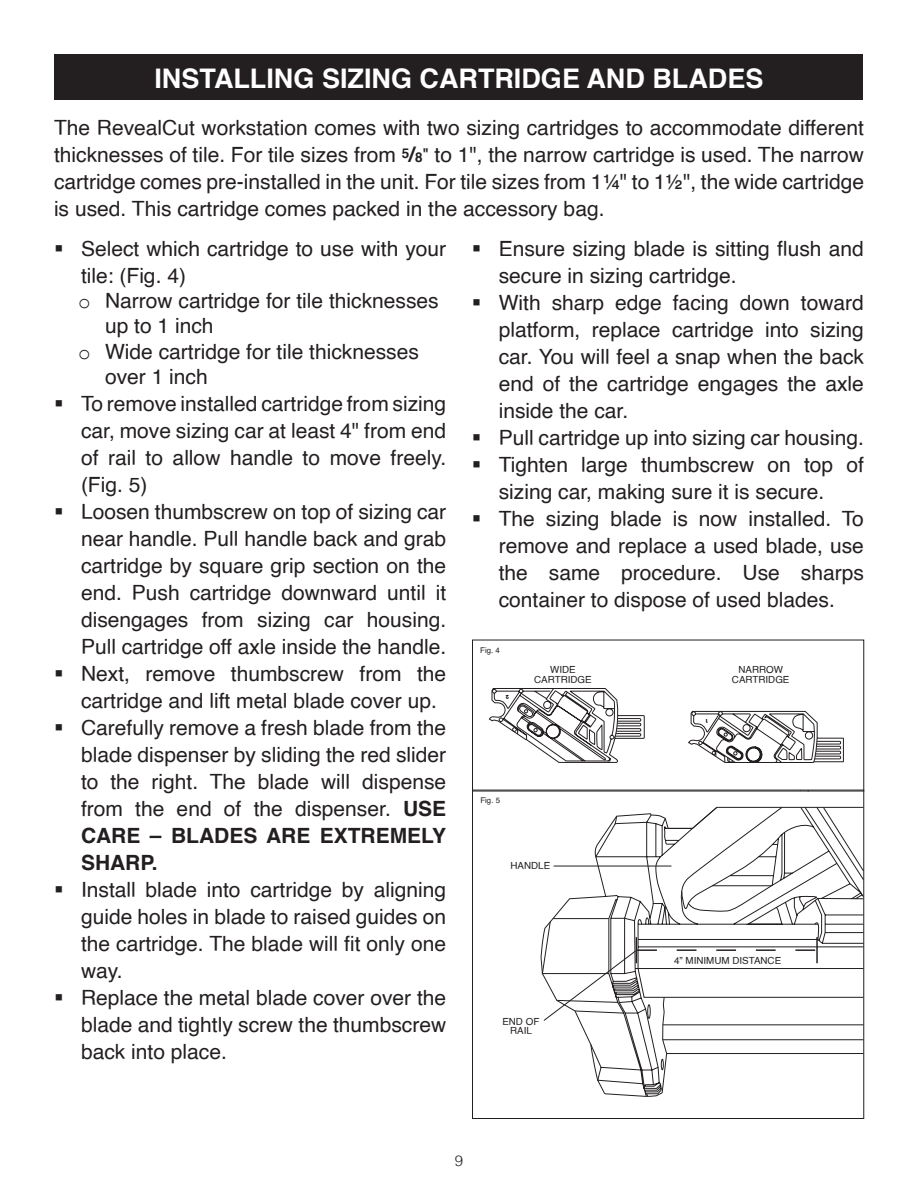
<style>
.page{position:relative;width:918px;height:1188px;background:#fff}
.page>*{position:absolute;margin:0;border:0;box-sizing:border-box;transform-origin:0 0}
.Bkack_Bar{font:700 27px "Helvetica";color:#fff}
.Body_Text{font:21px/27px "Helvetica";color:#231f20;text-align:justify}
.t1{font:300 15px "Helvetica";color:#231f20}
.t2{font:9.75px "Helvetica";color:#231f20}
.t3{font:7.8px "Helvetica";color:#231f20}
.t4{font:6.6px "Myriad Pro";color:#050504}
.t5{font:700 4.95px "Futura";color:#050504}
.s1{font-weight:700}
.s2{font-weight:700;font-size:13.5px}
.s3{font-family:"Courier New"}
</style>
<div class="page">
<div style="left:55px;top:55px;width:808px;height:45px;background:#231f20"></div>
<svg style="left:489px;top:688px;width:355px;height:75px"></svg>
<div style="left:472px;top:640px;width:392px;height:152px;border:1px solid #231f20"></div>
<svg style="left:542px;top:807px;width:320px;height:247px"></svg>
<div style="left:472px;top:790px;width:392px;height:329px;border:1px solid #231f20"></div>
<hr style="left:554px;top:866px;width:117px;height:1px;background:#231f20">
<svg style="left:543px;top:885px;width:275px;height:212px"></svg>
<p class="Bkack_Bar" style="left:154px;top:56px;width:610px">INSTALLING SIZING CARTRIDGE AND BLADES</p>
<p class="Body_Text" style="left:54px;top:115px;width:812px">The RevealCut workstation comes with two sizing cartridges to accommodate different thicknesses of tile. For tile sizes from <sup>5</sup><span class="s1">/</span><span class="s2">8</span><sup>"</sup> to 1", the narrow cartridge is used. The narrow cartridge comes pre-installed in the unit. For tile sizes from 1¼" to 1½", the wide cartridge is used. This cartridge comes packed in the accessory bag.</p>
<p class="Body_Text" style="left:81px;top:236px;width:367px;text-indent:-27px">▪ Select which cartridge to use with your tile: (Fig. 4)</p>
<p class="Body_Text" style="left:105px;top:289px;width:335px;line-height:25.2px;text-indent:-27px"><span class="s3">o</span> Narrow cartridge for tile thicknesses up to 1 inch</p>
<p class="Body_Text" style="left:105px;top:339px;width:315px;line-height:25.2px;text-indent:-27px"><span class="s3">o</span> Wide cartridge for tile thicknesses over 1 inch</p>
<p class="Body_Text" style="left:81px;top:391px;width:367px;text-indent:-27px">▪ To remove installed cartridge from sizing car, move sizing car at least 4" from end of rail to allow handle to move freely. (Fig. 5)</p>
<p class="Body_Text" style="left:81px;top:499px;width:367px;text-indent:-27px">▪ Loosen thumbscrew on top of sizing car near handle. Pull handle back and grab cartridge by square grip section on the end. Push cartridge downward until it disengages from sizing car housing.<br>Pull cartridge off axle inside the handle.</p>
<p class="Body_Text" style="left:81px;top:661px;width:367px;text-indent:-27px">▪ Next, remove thumbscrew from the cartridge and lift metal blade cover up.</p>
<p class="Body_Text" style="left:81px;top:715px;width:367px;text-indent:-27px">▪ Carefully remove a fresh blade from the blade dispenser by sliding the red slider to the right. The blade will dispense from the end of the dispenser. <span class="s1">USE CARE – BLADES ARE EXTREMELY SHARP.</span></p>
<p class="Body_Text" style="left:81px;top:877px;width:367px;text-indent:-27px">▪ Install blade into cartridge by aligning guide holes in blade to raised guides on the cartridge. The blade will fit only one way.</p>
<p class="Body_Text" style="left:81px;top:985px;width:367px;text-indent:-27px">▪ Replace the metal blade cover over the blade and tightly screw the thumbscrew back into place.</p>
<p class="Body_Text" style="left:499px;top:236px;width:367px;text-indent:-27px">▪ Ensure sizing blade is sitting flush and secure in sizing cartridge.</p>
<p class="Body_Text" style="left:499px;top:290px;width:367px;text-indent:-27px">▪ With sharp edge facing down toward platform, replace cartridge into sizing car. You will feel a snap when the back end of the cartridge engages the axle inside the car.</p>
<p class="Body_Text" style="left:472px;top:425px;width:394px">▪ Pull cartridge up into sizing car housing.</p>
<p class="Body_Text" style="left:499px;top:452px;width:367px;text-indent:-27px">▪ Tighten large thumbscrew on top of sizing car, making sure it is secure.</p>
<p class="Body_Text" style="left:499px;top:506px;width:367px;text-indent:-27px">▪ The sizing blade is now installed. To remove and replace a used blade, use the same procedure. Use sharps container to dispose of used blades.</p>
<p class="t4" style="left:760px;top:574px;width:11px">1pt</p>
<p class="t3" style="left:480px;top:644px;width:21px">Fig. 4</p>
<p class="t2" style="left:738px;top:663px;width:46px">NARROW</p>
<p class="t2" style="left:732px;top:672px;width:59px">CARTRIDGE</p>
<p class="t2" style="left:550px;top:663px;width:27px">WIDE</p>
<p class="t2" style="left:534px;top:672px;width:59px">CARTRIDGE</p>
<p class="t5" style="left:509px;top:701px;width:5px;rotate:-180deg">2</p>
<p class="t5" style="left:708px;top:724px;width:5px;rotate:-180deg">1</p>
<p class="t3" style="left:480px;top:795px;width:21px">Fig. 5</p>
<p class="t2" style="left:511px;top:858px;width:41px">HANDLE</p>
<p class="t2" style="left:674px;top:953px;width:109px">4” MINIMUM DISTANCE</p>
<p class="t2" style="left:502px;top:1014px;width:39px">END OF</p>
<p class="t2" style="left:510px;top:1024px;width:23px">RAIL</p>
<p class="t1" style="left:455px;top:1149px;width:10px">9</p>
</div>
